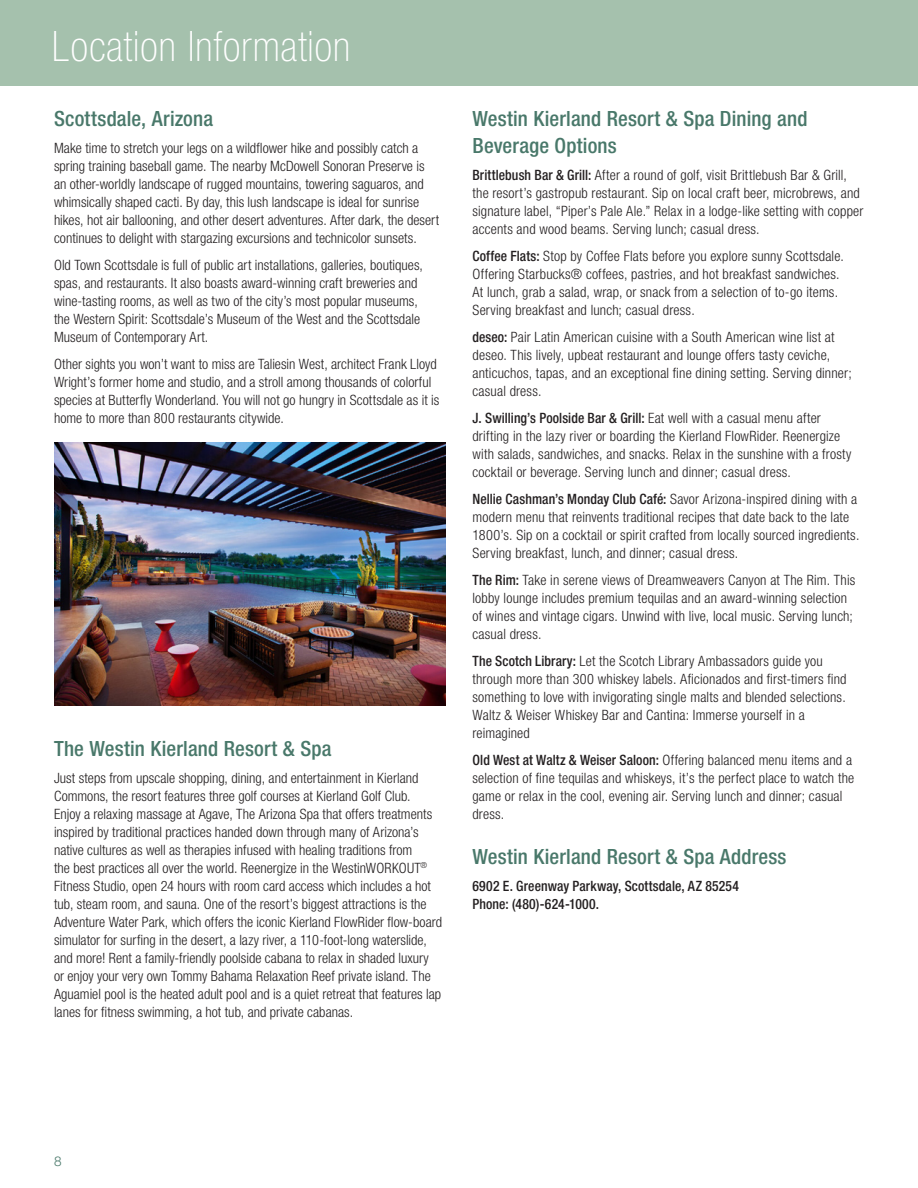
<style>
.page{position:relative;width:918px;height:1188px;background:#fff}
.page>*{position:absolute;margin:0;border:0;box-sizing:border-box;transform-origin:0 0}
.page_header{font:100 condensed 42px "Helvetica Neue LT Std";letter-spacing:.02em;color:#fff}
.content_subhead{font:500 condensed 21px/27px "Helvetica Neue LT Std";letter-spacing:.01em;color:#49786a}
.t1{font:300 condensed 14.25px/18px "Helvetica Neue LT Std";letter-spacing:.005em;color:#231f20}
.t2{font:500 condensed 14.25px/18px "Helvetica Neue LT Std";letter-spacing:.01em;color:#231f20;scale:.96 1}
.t3{font:300 13.5px "Helvetica Neue LT Std";color:#49786a}
.s1{font-weight:500}
</style>
<div class="page">
<div style="left:0;top:0;width:918px;height:86px;background:#a5c1ad"></div>
<img style="left:54px;top:443px;width:392px;height:263px">
<p class="page_header" style="left:52px;top:23px;width:300px">Location Information</p>
<p class="content_subhead" style="left:54px;top:105px;width:161px">Scottsdale, Arizona</p>
<p class="t1" style="left:54px;top:139px;width:387px">Make time to stretch your legs on a wildflower hike and possibly catch a spring training baseball game. The nearby McDowell Sonoran Preserve is an other-worldly landscape of rugged mountains, towering saguaros, and whimsically shaped cacti. By day, this lush landscape is ideal for sunrise hikes, hot air ballooning, and other desert adventures. After dark, the desert continues to delight with stargazing excursions and technicolor sunsets.</p>
<p class="t1" style="left:54px;top:256px;width:371px">Old Town Scottsdale is full of public art installations, galleries, boutiques, spas, and restaurants. It also boasts award-winning craft breweries and wine-tasting rooms, as well as two of the city’s most popular museums, the Western Spirit: Scottsdale’s Museum of the West and the Scottsdale Museum of Contemporary Art.</p>
<p class="t1" style="left:54px;top:355px;width:387px">Other sights you won’t want to miss are Taliesin West, architect Frank Lloyd Wright’s former home and studio, and a stroll among thousands of colorful species at Butterfly Wonderland. You will not go hungry in Scottsdale as it is home to more than 800 restaurants citywide.</p>
<p class="content_subhead" style="left:54px;top:735px;width:279px">The Westin Kierland Resort &amp; Spa</p>
<p class="t1" style="left:54px;top:769px;width:390px">Just steps from upscale shopping, dining, and entertainment in Kierland Commons, the resort features three golf courses at Kierland Golf Club.<br>Enjoy a relaxing massage at Agave, The Arizona Spa that offers treatments inspired by traditional practices handed down through many of Arizona’s native cultures as well as therapies infused with healing traditions from<br>the best practices all over the world. Reenergize in the WestinWORKOUT<sup>® </sup>Fitness Studio, open 24 hours with room card access which includes a hot tub, steam room, and sauna. One of the resort’s biggest attractions is the Adventure Water Park, which offers the iconic Kierland FlowRider flow-board simulator for surfing in the desert, a lazy river, a 110-foot-long waterslide, and more! Rent a family-friendly poolside cabana to relax in shaded luxury or enjoy your very own Tommy Bahama Relaxation Reef private island. The Aguamiel pool is the heated adult pool and is a quiet retreat that features lap lanes for fitness swimming, a hot tub, and private cabanas.</p>
<p class="content_subhead" style="left:472px;top:105px;width:336px">Westin Kierland Resort &amp; Spa Dining and<br>Beverage Options</p>
<p class="t1" style="left:472px;top:166px;width:392px"><span class="s1">Brittlebush Bar &amp; Grill:</span> After a round of golf, visit Brittlebush Bar &amp; Grill, the resort’s gastropub restaurant. Sip on local craft beer, microbrews, and signature label, “Piper’s Pale Ale.” Relax in a lodge-like setting with copper accents and wood beams. Serving lunch; casual dress.</p>
<p class="t1" style="left:472px;top:247px;width:373px"><span class="s1">Coffee Flats:</span> Stop by Coffee Flats before you explore sunny Scottsdale.<br>Offering Starbucks® coffees, pastries, and hot breakfast sandwiches.<br>At lunch, grab a salad, wrap, or snack from a selection of to-go items.<br>Serving breakfast and lunch; casual dress.</p>
<p class="t1" style="left:472px;top:328px;width:381px"><span class="s1">deseo:</span> Pair Latin American cuisine with a South American wine list at deseo. This lively, upbeat restaurant and lounge offers tasty ceviche, anticuchos, tapas, and an exceptional fine dining setting. Serving dinner; casual dress.</p>
<p class="t1" style="left:472px;top:409px;width:381px"><span class="s1">J. Swilling’s Poolside Bar &amp; Grill:</span> Eat well with a casual menu after drifting in the lazy river or boarding the Kierland FlowRider. Reenergize with salads, sandwiches, and snacks. Relax in the sunshine with a frosty cocktail or beverage. Serving lunch and dinner; casual dress.</p>
<p class="t1" style="left:472px;top:490px;width:388px"><span class="s1">Nellie Cashman’s Monday Club Café:</span> Savor Arizona-inspired dining with a modern menu that reinvents traditional recipes that date back to the late 1800’s. Sip on a cocktail or spirit crafted from locally sourced ingredients.<br>Serving breakfast, lunch, and dinner; casual dress.</p>
<p class="t1" style="left:472px;top:571px;width:384px"><span class="s1">The Rim:</span> Take in serene views of Dreamweavers Canyon at The Rim. This lobby lounge includes premium tequilas and an award-winning selection of wines and vintage cigars. Unwind with live, local music. Serving lunch; casual dress.</p>
<p class="t1" style="left:472px;top:652px;width:376px"><span class="s1">The Scotch Library:</span> Let the Scotch Library Ambassadors guide you through more than 300 whiskey labels. Aficionados and first-timers find something to love with invigorating single malts and blended selections.<br>Waltz &amp; Weiser Whiskey Bar and Cantina: Immerse yourself in a reimagined</p>
<p class="t1" style="left:472px;top:751px;width:383px"><span class="s1">Old West at Waltz &amp; Weiser Saloon:</span> Offering balanced menu items and a selection of fine tequilas and whiskeys, it’s the perfect place to watch the game or relax in the cool, evening air. Serving lunch and dinner; casual dress.</p>
<p class="content_subhead" style="left:472px;top:843px;width:316px">Westin Kierland Resort &amp; Spa Address</p>
<p class="t2" style="left:472px;top:877px;width:279px">6902 E. Greenway Parkway, Scottsdale, AZ 85254<br>Phone: (480)-624-1000.</p>
<p class="t3" style="left:54px;top:1153px;width:9px">8</p>
</div>
